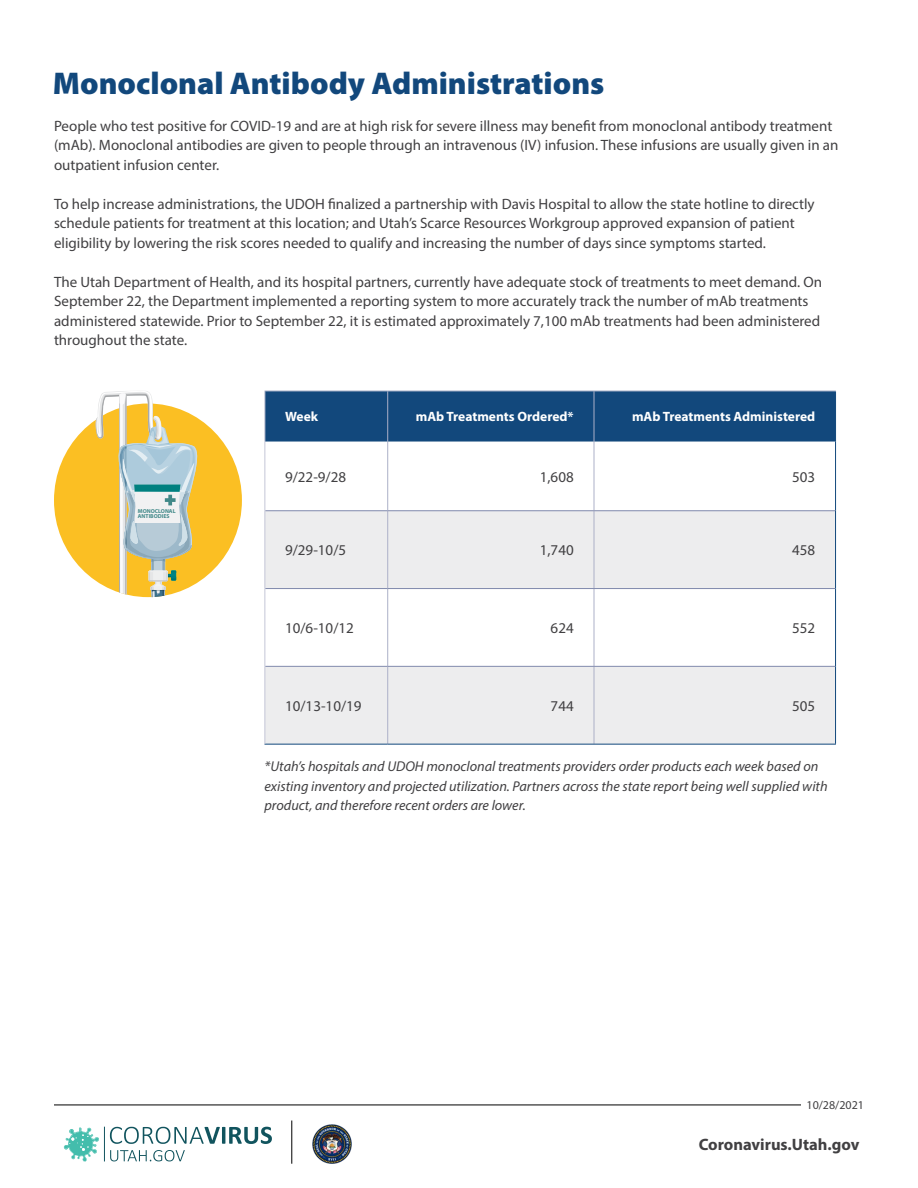
<style>
.page{position:relative;width:918px;height:1188px;background:#fff}
.page>*{position:absolute;margin:0;border:0;box-sizing:border-box;transform-origin:0 0}
.t1{font:900 31.5px "Myriad Pro";color:#12487c}
.t2{font:700 16.5px "Myriad Pro";color:#414042}
.t3{font:15px/19.5px "Myriad Pro";color:#414042}
.t4{font:italic 14.25px/19.5px "Myriad Pro";color:#414042}
.t5{font:700 13.5px "Myriad Pro";color:#fff}
.t6{font:12px "Myriad Pro";color:#414042}
.t7{font:700 5.7px/5.2px "Myriad Pro";color:#408888}
</style>
<div class="page">
<svg style="left:64px;top:1127px;width:35px;height:35px"></svg>
<svg style="left:110px;top:1150px;width:75px;height:11px"></svg>
<svg style="left:110px;top:1127px;width:162px;height:17px"></svg>
<hr style="left:104px;top:1127px;width:1px;height:34px;background:#11545e">
<hr style="left:54px;top:1105px;width:810px;height:1px;background:#000">
<hr style="left:292px;top:1121px;width:1px;height:43px;background:#000">
<img style="left:312px;top:1124px;width:40px;height:40px">
<div style="left:802px;top:1095px;width:62px;height:18px;background:#fff"></div>
<div style="left:265px;top:392px;width:570px;height:50px;background:#12487c"></div>
<svg style="left:265px;top:511px;width:570px;height:233px;fill:#ededee"></svg>
<hr style="left:387px;top:391px;width:1px;height:51px;background:#acb0c8">
<hr style="left:594px;top:391px;width:1px;height:51px;background:#acb0c8">
<hr style="left:387px;top:442px;width:1px;height:68px;background:#acb0c8">
<hr style="left:594px;top:442px;width:1px;height:68px;background:#acb0c8">
<hr style="left:387px;top:511px;width:1px;height:77px;background:#acb0c8">
<hr style="left:594px;top:511px;width:1px;height:77px;background:#acb0c8">
<hr style="left:387px;top:589px;width:1px;height:77px;background:#acb0c8">
<hr style="left:594px;top:589px;width:1px;height:77px;background:#acb0c8">
<hr style="left:387px;top:667px;width:1px;height:77px;background:#acb0c8">
<hr style="left:594px;top:667px;width:1px;height:77px;background:#acb0c8">
<hr style="left:835px;top:391px;width:1px;height:51px;background:#12487c">
<hr style="left:835px;top:442px;width:1px;height:69px;background:#12487c">
<hr style="left:835px;top:511px;width:1px;height:78px;background:#12487c">
<hr style="left:835px;top:589px;width:1px;height:77px;background:#12487c">
<hr style="left:835px;top:666px;width:1px;height:78px;background:#12487c">
<hr style="left:264px;top:744px;width:124px;height:1px;background:#12487c">
<hr style="left:388px;top:744px;width:206px;height:1px;background:#12487c">
<hr style="left:594px;top:744px;width:242px;height:1px;background:#12487c">
<hr style="left:265px;top:510px;width:123px;height:1px;background:#818aad">
<hr style="left:388px;top:510px;width:206px;height:1px;background:#818aad">
<hr style="left:594px;top:510px;width:241px;height:1px;background:#818aad">
<hr style="left:265px;top:588px;width:123px;height:1px;background:#818aad">
<hr style="left:388px;top:588px;width:206px;height:1px;background:#818aad">
<hr style="left:594px;top:588px;width:241px;height:1px;background:#818aad">
<hr style="left:265px;top:666px;width:123px;height:1px;background:#818aad">
<hr style="left:388px;top:666px;width:206px;height:1px;background:#818aad">
<hr style="left:594px;top:666px;width:241px;height:1px;background:#818aad">
<hr style="left:264px;top:391px;width:124px;height:1px;background:#c4c6d7">
<hr style="left:264px;top:391px;width:1px;height:51px;background:#c4c6d7">
<hr style="left:388px;top:391px;width:206px;height:1px;background:#c4c6d7">
<hr style="left:594px;top:391px;width:242px;height:1px;background:#c4c6d7">
<hr style="left:264px;top:442px;width:1px;height:69px;background:#c4c6d7">
<hr style="left:264px;top:511px;width:1px;height:78px;background:#c4c6d7">
<hr style="left:264px;top:589px;width:1px;height:77px;background:#c4c6d7">
<hr style="left:264px;top:666px;width:1px;height:78px;background:#c4c6d7">
<div style="left:54px;top:404px;width:188px;height:193px;background:#fbbf23;border-radius:50%"></div>
<svg style="left:96px;top:391px;width:108px;height:206px"></svg>
<h1 class="t1" style="left:53px;top:62px;width:553px">Monoclonal Antibody Administrations</h1>
<p class="t3" style="left:54px;top:116px;width:786px">People who test positive for COVID-19 and are at high risk for severe illness may benefit from monoclonal antibody treatment (mAb). Monoclonal antibodies are given to people through an intravenous (IV) infusion. These infusions are usually given in an outpatient infusion center.</p>
<p class="t3" style="left:54px;top:194px;width:762px">To help increase administrations, the UDOH finalized a partnership with Davis Hospital to allow the state hotline to directly schedule patients for treatment at this location; and Utah’s Scarce Resources Workgroup approved expansion of patient eligibility by lowering the risk scores needed to qualify and increasing the number of days since symptoms started.</p>
<p class="t3" style="left:54px;top:272px;width:770px">The Utah Department of Health, and its hospital partners, currently have adequate stock of treatments to meet demand. On September 22, the Department implemented a reporting system to more accurately track the number of mAb treatments administered statewide. Prior to September 22, it is estimated approximately 7,100 mAb treatments had been administered throughout the state.</p>
<p class="t5" style="left:285px;top:408px;width:34px">Week</p>
<p class="t5" style="left:416px;top:408px;width:159px">mAb Treatments Ordered*</p>
<p class="t5" style="left:632px;top:408px;width:185px">mAb Treatments Administered</p>
<p class="t7" style="left:138px;top:508px;width:39px">MONOCLONAL<br>ANTIBODIES</p>
<p class="t3" style="left:285px;top:467px;width:63px">9/22-9/28</p>
<p class="t3" style="left:540px;top:467px;width:35px">1,608</p>
<p class="t3" style="left:792px;top:467px;width:25px">503</p>
<p class="t3" style="left:285px;top:540px;width:63px">9/29-10/5</p>
<p class="t3" style="left:540px;top:540px;width:35px">1,740</p>
<p class="t3" style="left:792px;top:540px;width:25px">458</p>
<p class="t3" style="left:285px;top:618px;width:70px">10/6-10/12</p>
<p class="t3" style="left:551px;top:618px;width:25px">624</p>
<p class="t3" style="left:792px;top:618px;width:25px">552</p>
<p class="t3" style="left:285px;top:696px;width:78px">10/13-10/19</p>
<p class="t3" style="left:551px;top:696px;width:25px">744</p>
<p class="t3" style="left:792px;top:696px;width:25px">505</p>
<p class="t4" style="left:264px;top:756px;width:565px">*Utah’s hospitals and UDOH monoclonal treatments providers order products each week based on existing inventory and projected utilization. Partners across the state report being well supplied with product, and therefore recent orders are lower.</p>
<p class="t6" style="left:807px;top:1097px;width:59px">10/28/2021</p>
<p class="t2" style="left:699px;top:1134px;width:163px">Coronavirus.Utah.gov</p>
</div>
